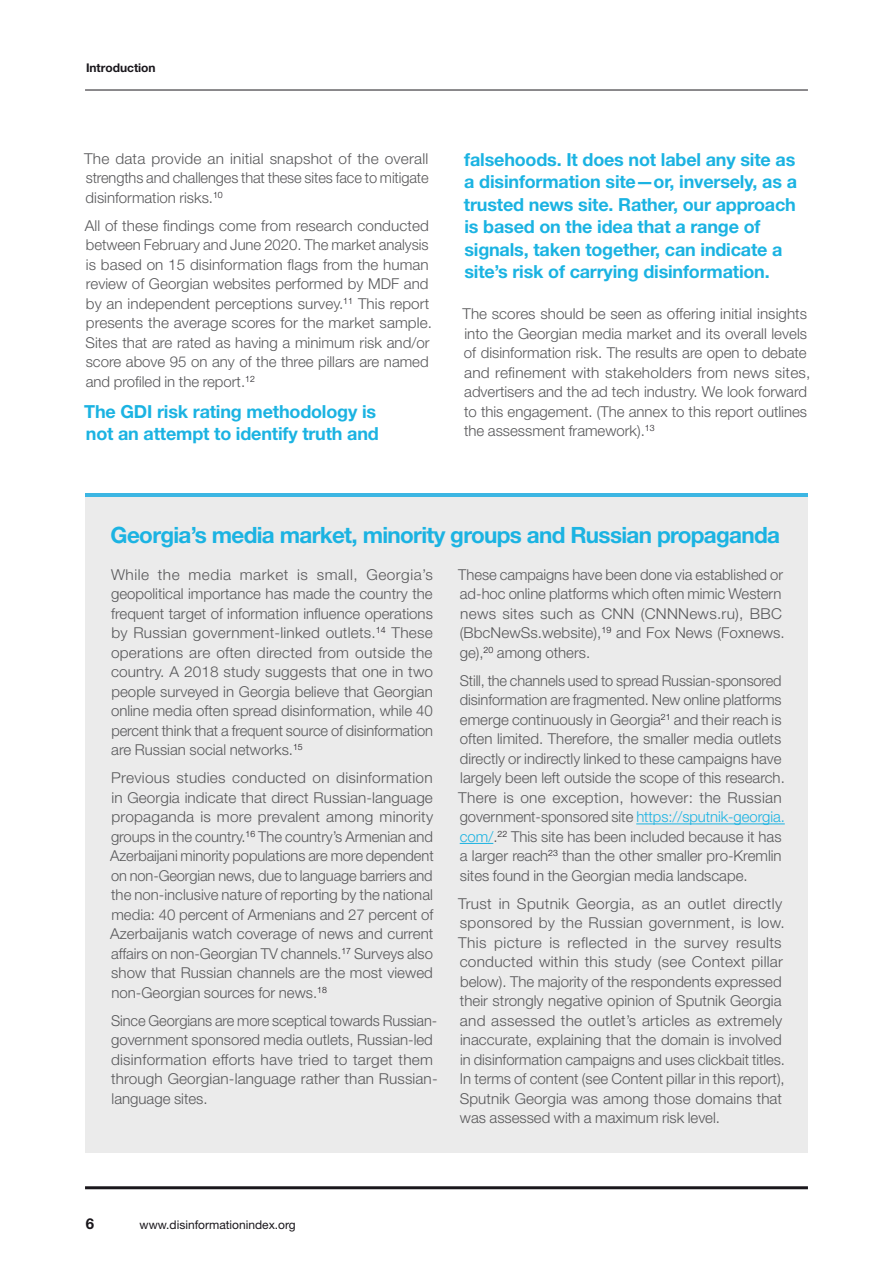
<style>
.page{position:relative;width:893px;height:1263px;background:#fff}
.page>*{position:absolute;margin:0;border:0;box-sizing:border-box;transform-origin:0 0}
.t1{font:700 22.5px "Helvetica Neue LT Std";letter-spacing:-.03em;color:#1bb3e2}
.t2{font:700 18px/22.5px "Helvetica Neue LT Std";letter-spacing:-.01em;color:#1bb3e2}
.t3{font:300 15px/19.5px "Helvetica Neue LT Std";color:#58585a}
.t4{font:700 15px "Helvetica Neue LT Std";color:#1a171c}
.t5{font:12px "Helvetica Neue LT Std";color:#1a171c}
.t6{font:700 12px "Helvetica Neue LT Std";color:#1a171c}
.s1{color:#1bb3e2}
</style>
<div class="page">
<div style="left:85px;top:493px;width:723px;height:659px;background:#ebebeb"></div>
<hr style="left:636px;top:823px;width:149px;height:1px;background:#1bb3e2">
<hr style="left:460px;top:843px;width:33px;height:1px;background:#1bb3e2">
<hr style="left:85px;top:493px;width:723px;height:3px;background:#3cb6e3">
<hr style="left:85px;top:90px;width:723px;height:1px;background:#1a171c">
<hr style="left:85px;top:1186px;width:723px;height:3px;background:#1a171c">
<p class="t6" style="left:86px;top:60px;width:71px">Introduction</p>
<p class="t3" style="left:84px;top:148px;width:346px;text-align:justify">The data provide an initial snapshot of the overall strengths and challenges that these sites face to mitigate disinformation risks.<sup>10</sup></p>
<p class="t3" style="left:85px;top:215px;width:349px">All of these findings come from research conducted between February and June 2020. The market analysis is based on 15 disinformation flags from the human review of Georgian websites performed by MDF and by an independent perceptions survey.<sup>11</sup> This report presents the average scores for the market sample.<br>Sites that are rated as having a minimum risk and/or score above 95 on any of the three pillars are named and profiled in the report.<sup>12</sup></p>
<p class="t2" style="left:84px;top:400px;width:296px">The GDI risk rating methodology is not an attempt to identify truth and</p>
<p class="t2" style="left:464px;top:148px;width:335px">falsehoods. It does not label any site as a disinformation site—or, inversely, as a trusted news site. Rather, our approach is based on the idea that a range of signals, taken together, can indicate a site’s risk of carrying disinformation.</p>
<p class="t3" style="left:462px;top:304px;width:349px">The scores should be seen as offering initial insights into the Georgian media market and its overall levels of disinformation risk. The results are open to debate and refinement with stakeholders from news sites, advertisers and the ad tech industry. We look forward to this engagement. (The annex to this report outlines the assessment framework).<sup>13</sup></p>
<h1 class="t1" style="left:111px;top:521px;width:671px">Georgia’s media market, minority groups and Russian propaganda</h1>
<p class="t3" style="left:111px;top:564px;width:324px;text-align:justify">While the media market is small, Georgia’s geopolitical importance has made the country the frequent target of information influence operations by Russian government-linked outlets.<sup>14</sup> These operations are often directed from outside the country. A 2018 study suggests that one in two people surveyed in Georgia believe that Georgian online media often spread disinformation, while 40 percent think that a frequent source of disinformation are Russian social networks.<sup>15</sup></p>
<p class="t3" style="left:110px;top:768px;width:325px;text-align:justify">Previous studies conducted on disinformation in Georgia indicate that direct Russian-language propaganda is more prevalent among minority groups in the country.<sup>16</sup> The country’s Armenian and Azerbaijani minority populations are more dependent on non-Georgian news, due to language barriers and the non-inclusive nature of reporting by the national media: 40 percent of Armenians and 27 percent of Azerbaijanis watch coverage of news and current affairs on non-Georgian TV channels.<sup>17</sup> Surveys also show that Russian channels are the most viewed non-Georgian sources for news.<sup>18</sup></p>
<p class="t3" style="left:111px;top:1010px;width:328px">Since Georgians are more sceptical towards Russian&shy;government sponsored media outlets, Russian-led disinformation efforts have tried to target them through Georgian-language rather than Russian&shy;language sites.</p>
<p class="t3" style="left:458px;top:564px;width:328px">These campaigns have been done via established or ad-hoc online platforms which often mimic Western news sites such as CNN (CNNNews.ru), BBC (BbcNewSs.website),<sup>19</sup> and Fox News (Foxnews. ge),<sup>20</sup> among others.</p>
<p class="t3" style="left:458px;top:670px;width:328px">Still, the channels used to spread Russian-sponsored disinformation are fragmented. New online platforms emerge continuously in Georgia<sup>21</sup> and their reach is often limited. Therefore, the smaller media outlets directly or indirectly linked to these campaigns have largely been left outside the scope of this research.<br>There is one exception, however: the Russian government-sponsored site <span class="s1">https://sputnik-georgia. com/</span>.<sup>22</sup> This site has been included because it has a larger reach<sup>23</sup> than the other smaller pro-Kremlin sites found in the Georgian media landscape.</p>
<p class="t3" style="left:458px;top:893px;width:328px">Trust in Sputnik Georgia, as an outlet directly sponsored by the Russian government, is low.<br>This picture is reflected in the survey results conducted within this study (see Context pillar below). The majority of the respondents expressed their strongly negative opinion of Sputnik Georgia and assessed the outlet’s articles as extremely inaccurate, explaining that the domain is involved in disinformation campaigns and uses clickbait titles.<br>In terms of content (see Content pillar in this report), Sputnik Georgia was among those domains that was assessed with a maximum risk level.</p>
<p class="t4" style="left:86px;top:1214px;width:10px">6</p>
<p class="t5" style="left:140px;top:1217px;width:158px">www.disinformationindex.org</p>
</div>
